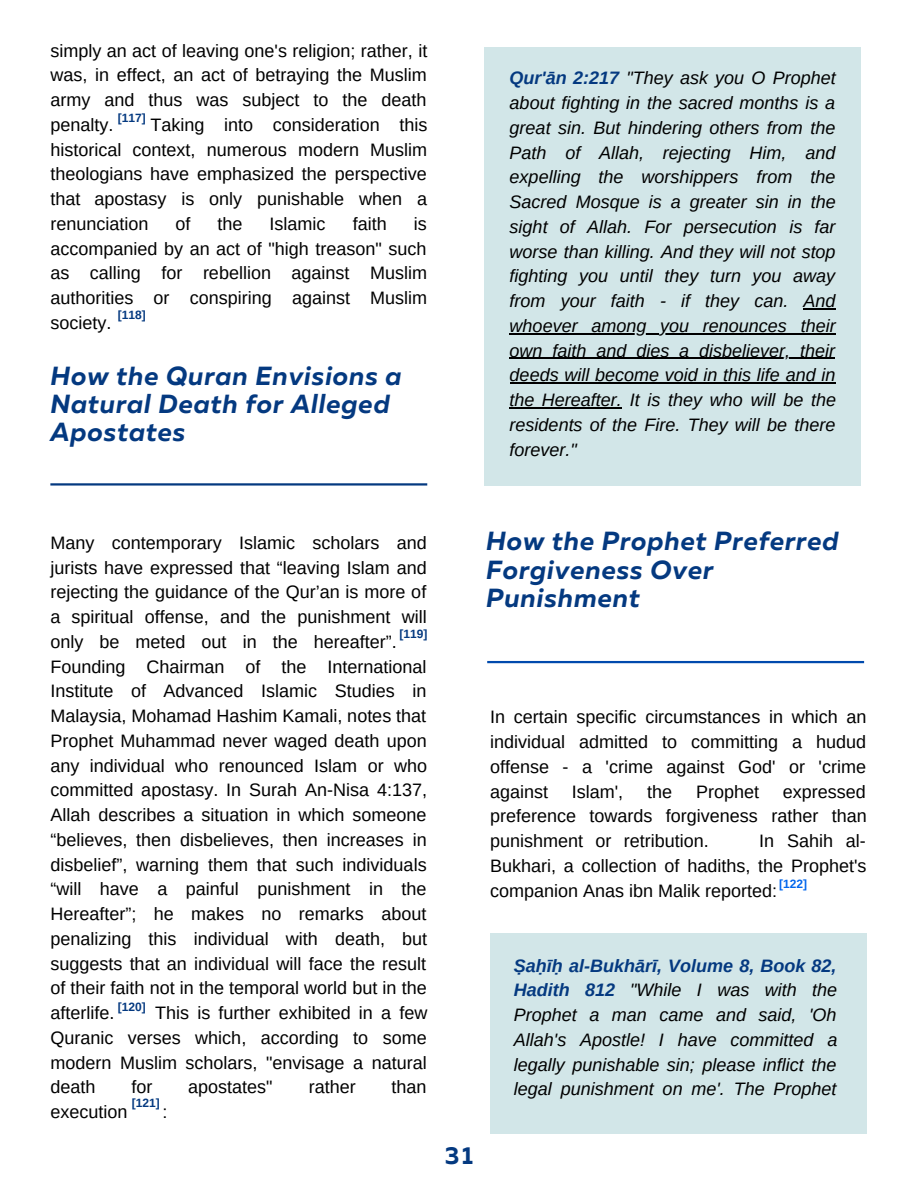
<style>
.page{position:relative;width:918px;height:1188px;background:#fff}
.page>*{position:absolute;margin:0;border:0;box-sizing:border-box;transform-origin:0 0}
.t1{font:italic 700 26.25px/28.2px "Muller";letter-spacing:.03em;color:#043980}
.t2{font:700 24.45px "Muller";color:#043980}
.t3{font:18px/24.8px "Arimo";color:#000;text-align:justify}
.t4{font:italic 18px/24.8px "Arimo";color:#000;text-align:justify}
.t5{font:700 12px "Arimo";color:#043980}
.t6{font:700 12px "Arimo";color:#0266ed}
.s1{font-weight:700;color:#043980}
.s2{color:#fff}
</style>
<div class="page">
<hr style="left:50px;top:483px;width:377px;height:3px;background:#043980">
<hr style="left:487px;top:661px;width:377px;height:2px;background:#004aad">
<div style="left:490px;top:933px;width:377px;height:201px;background:#d2e6e8"></div>
<div style="left:484px;top:47px;width:377px;height:438px;background:#d2e6e8"></div>
<hr style="left:804px;top:308px;width:32px;height:1px;background:#000">
<hr style="left:510px;top:333px;width:326px;height:1px;background:#000">
<hr style="left:510px;top:358px;width:325px;height:1px;background:#000">
<hr style="left:510px;top:382px;width:325px;height:2px;background:#000">
<hr style="left:510px;top:407px;width:112px;height:1px;background:#000">
<p class="t3" style="left:50px;top:38px;width:378px">simply an act of leaving one's religion; rather, it was, in effect, an act of betraying the Muslim army and thus was subject to the death penalty.</p>
<p class="t5" style="left:118px;top:111px;width:30px">[117]</p>
<p class="t3" style="left:50px;top:112px;width:379px;text-indent:100px">Taking into consideration this historical context, numerous modern Muslim theologians have emphasized the perspective that apostasy is only punishable when a renunciation</p>
<p class="t3" style="left:50px;top:211px;width:378px;text-indent:363px">is accompanied by an act of "high treason" such as calling for rebellion against Muslim authorities or conspiring against Muslim society.</p>
<p class="t3" style="left:176px;top:211px;width:16px">of</p>
<p class="t3" style="left:218px;top:211px;width:27px">the</p>
<p class="t3" style="left:270px;top:211px;width:57px">Islamic</p>
<p class="t3" style="left:353px;top:211px;width:35px">faith</p>
<p class="t5" style="left:118px;top:309px;width:30px">[118]</p>
<p class="t1" style="left:50px;top:364px;width:353px">How the Quran Envisions a<br>Natural Death for Alleged<br>Apostates</p>
<p class="t4" style="left:510px;top:66px;width:328px"><span class="s1">Qur'ān 2:217</span> "They ask you O Prophet about fighting in the sacred months is a great sin. But hindering others from the Path of Allah, rejecting Him, and expelling the worshippers from the Sacred Mosque is a greater sin in the sight of Allah. For persecution is far worse than killing. And they will not stop fighting you until they turn you away from your faith - if they can. And whoever among you renounces their own faith and dies a disbeliever, their deeds will become void in this life and in the Hereafter. It is they who will be the residents of the Fire. They will be there forever."</p>
<p class="t3" style="left:50px;top:530px;width:378px">Many contemporary Islamic scholars and jurists have expressed that “leaving Islam and rejecting the guidance of the Qur’an is more of a spiritual offense, and the punishment will only be meted out in the hereafter”.<span class="s2">[[[[[[ </span>Founding Chairman of the International Institute of Advanced Islamic Studies in Malaysia, Mohamad Hashim Kamali, notes that Prophet Muhammad never waged death upon any individual who renounced Islam or who committed apostasy. In Surah An-Nisa 4:137, Allah describes a situation in which someone “believes, then disbelieves, then increases in disbelief”, warning them that such individuals “will have a painful punishment in the Hereafter”; he makes no remarks about penalizing this individual with death, but suggests that an individual will face the result of their faith not in the temporal world but in the afterlife.</p>
<p class="t5" style="left:399px;top:627px;width:30px">[119]</p>
<p class="t5" style="left:118px;top:1000px;width:30px">[120]</p>
<p class="t3" style="left:50px;top:1001px;width:378px;text-indent:105px">This is further exhibited in a few Quranic verses which, according to some modern Muslim scholars, "envisage a natural death</p>
<p class="t3" style="left:131px;top:1075px;width:22px">for</p>
<p class="t3" style="left:188px;top:1075px;width:86px">apostates"</p>
<p class="t3" style="left:309px;top:1075px;width:48px">rather</p>
<p class="t3" style="left:392px;top:1075px;width:37px">than</p>
<p class="t3" style="left:50px;top:1100px;width:124px">execution<span class="s2">[118</span>:<span class="s2">]</span></p>
<p class="t5" style="left:132px;top:1096px;width:30px">[121]</p>
<p class="t1" style="left:486px;top:529px;width:354px">How the Prophet Preferred<br>Forgiveness Over<br>Punishment</p>
<p class="t3" style="left:490px;top:705px;width:378px">In certain specific circumstances in which an individual admitted to committing a hudud offense - a 'crime against God' or 'crime against</p>
<p class="t3" style="left:490px;top:779px;width:378px;text-indent:293px">expressed preference towards forgiveness rather than punishment or retribution.</p>
<p class="t3" style="left:572px;top:779px;width:53px">Islam',</p>
<p class="t3" style="left:647px;top:779px;width:27px">the</p>
<p class="t3" style="left:696px;top:779px;width:64px">Prophet</p>
<p class="t3" style="left:490px;top:829px;width:378px;text-indent:269px">In Sahih al-Bukhari, a collection of hadiths, the Prophet's companion Anas ibn Malik reported:</p>
<p class="t6" style="left:779px;top:877px;width:30px">[122]</p>
<p class="t2" style="left:445px;top:1145px;width:30px">31</p>
<p class="t4" style="left:514px;top:953px;width:325px"><span class="s1">Ṣaḥīḥ al-Bukhārī, Volume 8, Book 82, Hadith 812</span> "While I was with the Prophet a man came and said, 'Oh Allah's Apostle! I have committed a legally punishable sin; please inflict the legal punishment on me'. The Prophet</p>
</div>
